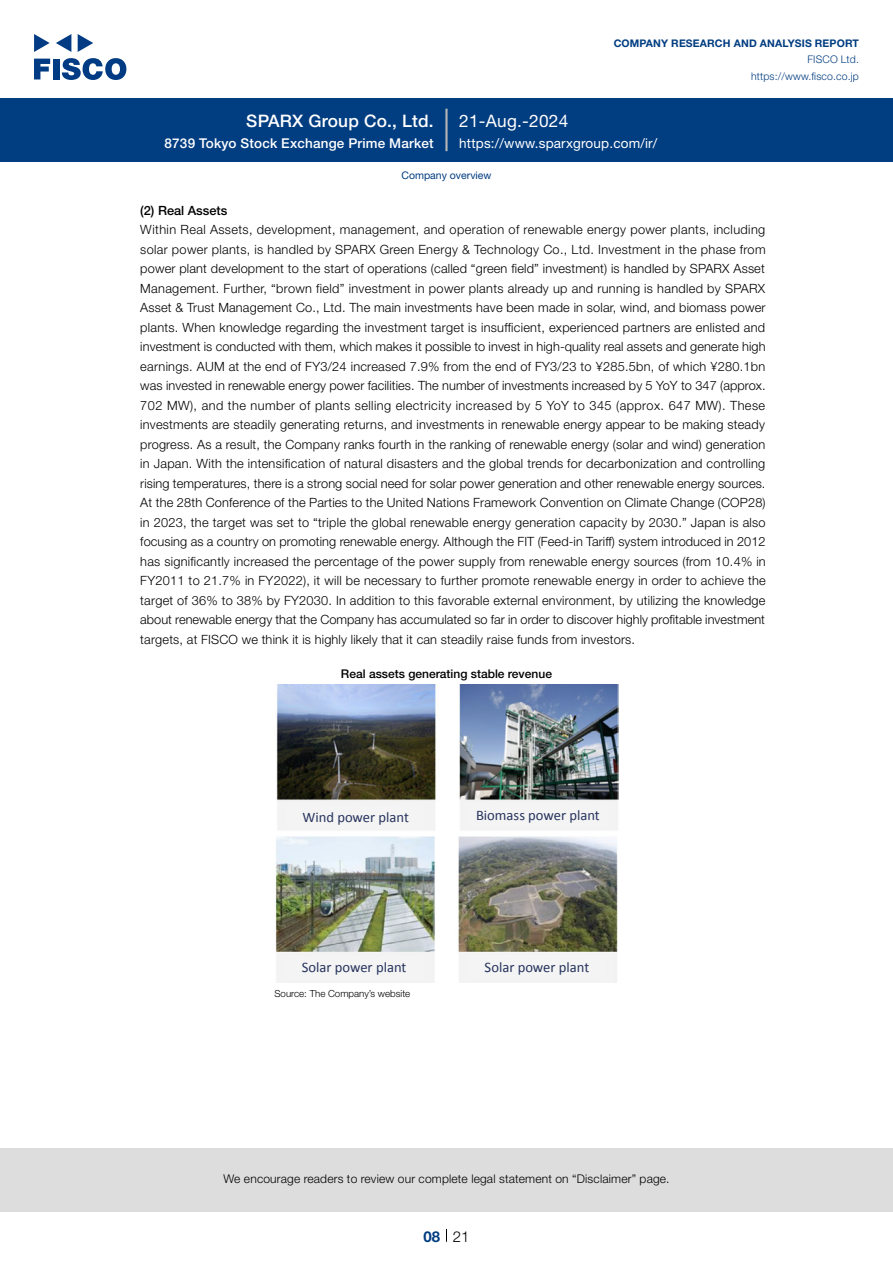
<style>
.page{position:relative;width:893px;height:1263px;background:#fff}
.page>*{position:absolute;margin:0;border:0;box-sizing:border-box;transform-origin:0 0}
.t1{font:500 17.25px "Helvetica Neue LT Std";letter-spacing:.015em;color:#fff}
.t2{font:17.25px "Helvetica Neue LT Std";letter-spacing:.015em;color:#fff}
.t3{font:300 15px "Helvetica Neue LT Std";color:#000}
.t4{font:700 15px "Helvetica Neue LT Std";color:#003d81}
.t5{font:14.55px "Calibri";color:#28345f}
.t6{font:500 13.5px "Helvetica Neue LT Std";letter-spacing:.015em;color:#fff}
.t7{font:13.5px "Helvetica Neue LT Std";letter-spacing:.015em;color:#fff}
.t8{font:300 12.75px/19.5px "Helvetica Neue LT Std";letter-spacing:.015em;color:#000;text-align:justify}
.t9{font:500 12.75px "Helvetica Neue LT Std";color:#000}
.t10{font:300 12px "Helvetica Neue LT Std";letter-spacing:.015em;color:#000}
.t11{font:500 12px "Helvetica Neue LT Std";color:#000}
.t12{font:700 10.5px "Helvetica Neue LT Std";letter-spacing:.015em;color:#003d81}
.t13{font:300 10.5px/16.5px "Helvetica Neue LT Std";letter-spacing:.015em;color:#003d81;text-align:right}
.t14{font:10.5px "Helvetica Neue LT Std";color:#003d81}
.t15{font:300 9.75px "Helvetica Neue LT Std";color:#000}
</style>
<div class="page">
<div style="left:0;top:1148px;width:893px;height:64px;background:#ddd"></div>
<svg style="left:34px;top:59px;width:16px;height:20px"></svg>
<div style="left:53px;top:59px;width:6px;height:20px;background:#003b83"></div>
<svg style="left:62px;top:58px;width:64px;height:22px"></svg>
<svg style="left:34px;top:34px;width:16px;height:18px"></svg>
<svg style="left:78px;top:34px;width:15px;height:18px"></svg>
<svg style="left:56px;top:34px;width:15px;height:18px"></svg>
<div style="left:0;top:98px;width:893px;height:64px;background:#003d81"></div>
<hr style="left:445px;top:109px;width:3px;height:42px;background:#b5b5b6">
<svg style="left:446px;top:1229px;width:1px;height:13px"></svg>
<img style="left:275px;top:684px;width:344px;height:298px">
<div style="left:286px;top:806px;width:139px;height:22px;background:#f3f4f3"></div>
<div style="left:469px;top:804px;width:138px;height:22px;background:#f3f4f3"></div>
<div style="left:285px;top:956px;width:139px;height:22px;background:#f3f4f3"></div>
<div style="left:467px;top:956px;width:139px;height:22px;background:#f3f4f3"></div>
<h1 class="t1" style="left:246px;top:110px;width:189px">SPARX Group Co., Ltd.</h1>
<p class="t6" style="left:165px;top:135px;width:271px">8739 Tokyo Stock Exchange Prime Market</p>
<h1 class="t2" style="left:459px;top:110px;width:111px">21-Aug.-2024</h1>
<p class="t12" style="left:614px;top:37px;width:247px">COMPANY RESEARCH AND ANALYSIS REPORT</p>
<p class="t13" style="left:751px;top:51px;width:109px">FISCO Ltd. https://www.fisco.co j p.</p>
<p class="t7" style="left:459px;top:135px;width:200px">https://www.sparxgroup.com /i r/</p>
<p class="t14" style="left:401px;top:169px;width:92px">Company overview</p>
<p class="t9" style="left:140px;top:203px;width:89px">2( ) Real Assets</p>
<p class="t8" style="left:140px;top:220px;width:627px">Within Real Assets, development, management, and operation of renewable energy power plants, including solar power plants is, handled by SPARX Green Energy &amp; Technology Co., Ltd. Investment in the phase from power plant development to the start of operations (called “green field” investment) is handled by SPARX Asset Management. Further, “brown field” investment in power plants already up and running is handled by SPARX Asset &amp; Trust Management Co., Ltd. The main investments have been made in solar, wind, and biomass power plants. When knowledge regarding the investment target is insufficient, experienced partners are enlisted and investment is conducted with them, which makes it possible to invest in high-quality real assets and generate high earnings. AUM at the end of FY3/24 increased 7.9% from the end of FY3/23 to ¥285.5bn, of which ¥280.1bn was invested in renewable energy power facilities. The number of investments increased by 5 YoY to 347 (approx.<br>702 MW ,) and the number of plants selling electricity increased by 5 YoY to 345 (approx. 647 MW .) These investments are steadily generating returns, and investments in renewable energy appear to be making steady progress. As a result, the Company ranks fourth in the ranking of renewable energy (solar and wind) generation in Japan. With the intensification of natural disasters and the global trends for decarbonization and controlling rising temperatures, there is a strong social need for solar power generation and other renewable energy sources.<br>At the 28th Conference of the Parties to the United Nations Framework Convention on Climate Change (COP28( in 2023, the target was set to “triple the global renewable energy generation capacity by 2030.” Japan is also focusing as a country on promoting renewable energy. Although the FIT (Feed i n- Tariff) system introduced in 2012 has significantly increased the percentage of the power supply from renewable energy sources (from 10.4% in FY2011 to 21.7% in FY2022 i t,) will be necessary to further promote renewable energy in order to achieve the target of 36% to 38% by FY2030. In addition to this favorable external environment, by utilizing the knowledge about renewable energy that the Company has accumulated so far in order to discover highly profitable investment targets, at FISCO we think isit highly likely that it can steadily raise funds from investors.</p>
<p class="t11" style="left:341px;top:667px;width:213px">Real assets generating stable revenue</p>
<p class="t5" style="left:302px;top:808px;width:108px">Wind power plant</p>
<p class="t5" style="left:302px;top:958px;width:106px">Solar power plant</p>
<p class="t15" style="left:274px;top:987px;width:137px">Source: The Company s’ website</p>
<p class="t5" style="left:476px;top:806px;width:125px">Biomass power plant</p>
<p class="t5" style="left:485px;top:958px;width:106px">Solar power plant</p>
<p class="t10" style="left:223px;top:1171px;width:448px">We encourage readers to review our complete legal statement on “Disclaimer” page.</p>
<p class="t4" style="left:423px;top:1227px;width:18px">08</p>
<p class="t3" style="left:453px;top:1227px;width:18px">21</p>
</div>
